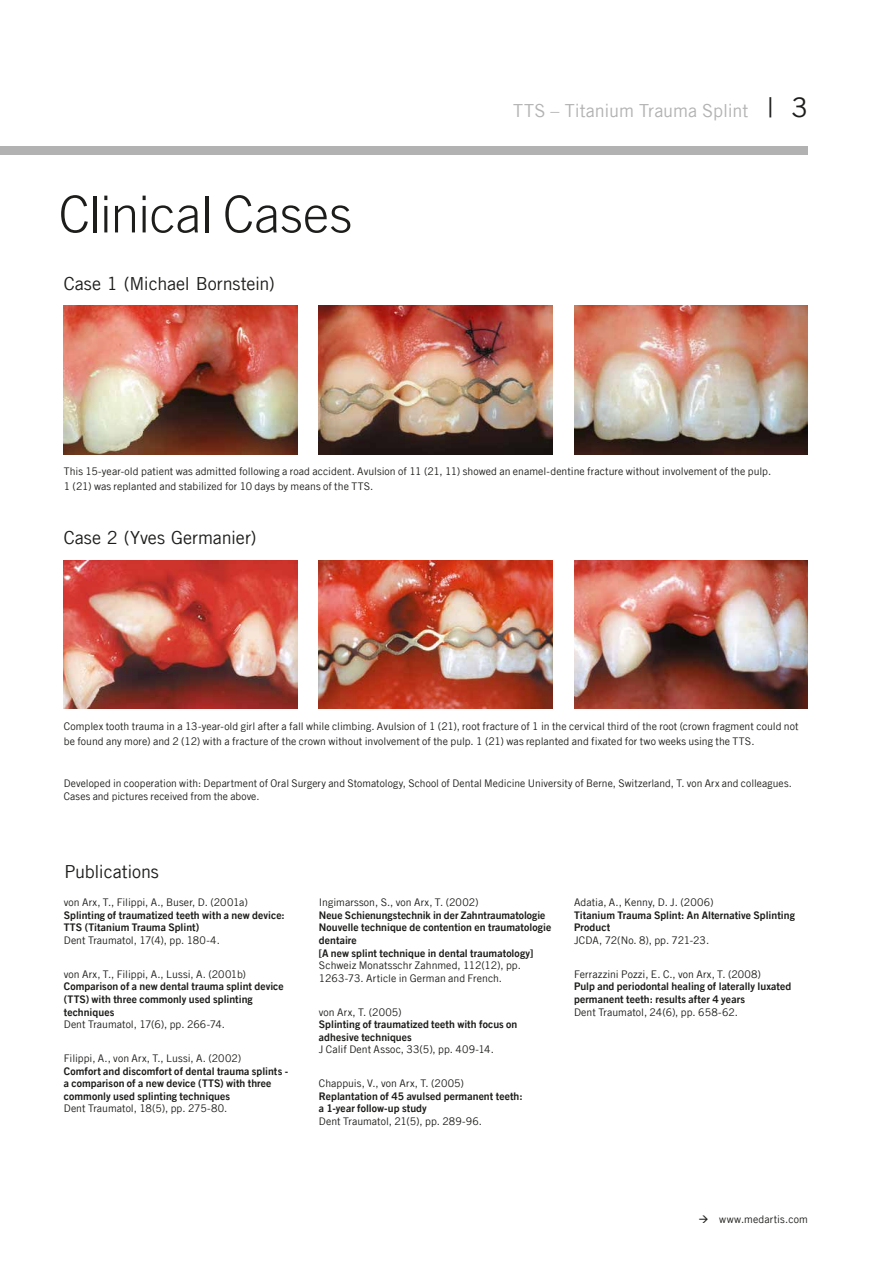
<style>
.page{position:relative;width:893px;height:1263px;background:#fff}
.page>*{position:absolute;margin:0;border:0;box-sizing:border-box;transform-origin:0 0}
.t1{font:300 51px "Trade Gothic LT Com";letter-spacing:-.005em;color:#1d1d1b}
.t2{font:18px "Trade Gothic LT Com";letter-spacing:-.01em;color:#1d1d1b}
.t3{font:18px "Trade Gothic LT Com";letter-spacing:-.005em;color:#b3b2b2}
.t4{font:10.5px/15px "Trade Gothic LT Com";letter-spacing:.005em;color:#1d1d1b}
.t5{font:10.5px/12.6px "Trade Gothic LT Com Bd 2";letter-spacing:.005em;color:#1d1d1b}
.s1{font-size:27px;color:#1d1d1b}
</style>
<div class="page">
<div style="left:0;top:147px;width:808px;height:8px;background:#b3b2b2"></div>
<img style="left:64px;top:306px;width:234px;height:148px">
<img style="left:574px;top:306px;width:234px;height:148px">
<img style="left:319px;top:306px;width:234px;height:148px">
<img style="left:64px;top:560px;width:234px;height:149px">
<img style="left:319px;top:560px;width:234px;height:149px">
<img style="left:574px;top:560px;width:234px;height:149px">
<h1 class="t1" style="left:59px;top:184px;width:295px">Clinical Cases</h1>
<h2 class="t2" style="left:64px;top:273px;width:213px">Case 1 (Michael Bornstein)</h2>
<h2 class="t3" style="left:513px;top:100px;width:296px">TTS – Titanium Trauma Splint <span class="s1">| 3</span></h2>
<p class="t4" style="left:64px;top:464px;width:709px">This 15-year-old patient was admitted following a road accident. Avulsion of 11 (21, 11) showed an enamel-dentine fracture without involvement of the pulp.<br>1 (21) was replanted and stabilized for 10 days by means of the TTS.</p>
<h2 class="t2" style="left:64px;top:527px;width:194px">Case 2 (Yves Germanier)</h2>
<p class="t4" style="left:64px;top:718px;width:736px">Complex tooth trauma in a 13-year-old girl after a fall while climbing. Avulsion of 1 (21), root fracture of 1 in the cervical third of the root (crown fragment could not be found any more) and 2 (12) with a fracture of the crown without involvement of the pulp. 1 (21) was replanted and fixated for two weeks using the TTS.</p>
<p class="t4" style="left:64px;top:776px;width:730px;line-height:13.5px">Developed in cooperation with: Department of Oral Surgery and Stomatology, School of Dental Medicine University of Berne, Switzerland, T. von Arx and colleagues.<br>Cases and pictures received from the above.</p>
<h2 class="t2" style="left:64px;top:860px;width:96px">Publications</h2>
<p class="t4" style="left:64px;top:895px;width:186px">von Arx, T., Filippi, A., Buser, D. (2001a)</p>
<p class="t5" style="left:64px;top:908px;width:222px">Splinting of traumatized teeth with a new device:<br>TTS (Titanium Trauma Splint)</p>
<p class="t4" style="left:64px;top:932px;width:158px">Dent Traumatol, 17(4), pp. 180-4.</p>
<p class="t4" style="left:64px;top:966px;width:184px">von Arx, T., Filippi, A., Lussi, A. (2001b)</p>
<p class="t5" style="left:64px;top:980px;width:222px">Comparison of a new dental trauma splint device (TTS) with three commonly used splinting techniques</p>
<p class="t4" style="left:64px;top:1017px;width:163px">Dent Traumatol, 17(6), pp. 266-74.</p>
<p class="t4" style="left:64px;top:1051px;width:179px">Filippi, A., von Arx, T., Lussi, A. (2002)</p>
<p class="t5" style="left:64px;top:1064px;width:226px">Comfort and discomfort of dental trauma splints - a comparison of a new device (TTS) with three commonly used splinting techniques</p>
<p class="t4" style="left:64px;top:1101px;width:165px">Dent Traumatol, 18(5), pp. 275-80.</p>
<p class="t4" style="left:319px;top:895px;width:161px">Ingimarsson, S., von Arx, T. (2002)</p>
<p class="t5" style="left:319px;top:908px;width:234px">Neue Schienungstechnik in der Zahntraumatologie Nouvelle technique de contention en traumatologie dentaire<br>[A new splint technique in dental traumatology]</p>
<p class="t4" style="left:319px;top:959px;width:203px;line-height:12.6px">Schweiz Monatsschr Zahnmed, 112(12), pp.<br>1263-73. Article in German and French.</p>
<p class="t4" style="left:319px;top:1004px;width:84px">von Arx, T. (2005)</p>
<p class="t5" style="left:319px;top:1018px;width:200px">Splinting of traumatized teeth with focus on adhesive techniques</p>
<p class="t4" style="left:319px;top:1042px;width:176px">J Calif Dent Assoc, 33(5), pp. 409-14.</p>
<p class="t4" style="left:319px;top:1076px;width:147px">Chappuis, V., von Arx, T. (2005)</p>
<p class="t5" style="left:319px;top:1090px;width:205px">Replantation of 45 avulsed permanent teeth: a 1-year follow-up study</p>
<p class="t4" style="left:319px;top:1114px;width:165px">Dent Traumatol, 21(5), pp. 289-96.</p>
<p class="t4" style="left:574px;top:895px;width:141px">Adatia, A., Kenny, D. J. (2006)</p>
<p class="t5" style="left:574px;top:908px;width:222px">Titanium Trauma Splint: An Alternative Splinting<br>Product</p>
<p class="t4" style="left:574px;top:932px;width:137px">JCDA, 72(No. 8), pp. 721-23.</p>
<p class="t4" style="left:574px;top:966px;width:188px">Ferrazzini Pozzi, E. C., von Arx, T. (2008)</p>
<p class="t5" style="left:574px;top:980px;width:219px">Pulp and periodontal healing of laterally luxated permanent teeth: results after 4 years</p>
<p class="t4" style="left:574px;top:1004px;width:165px">Dent Traumatol, 24(6), pp. 658-62.</p>
<p class="t4" style="left:719px;top:1212px;width:90px">www.medartis.com</p>
</div>
